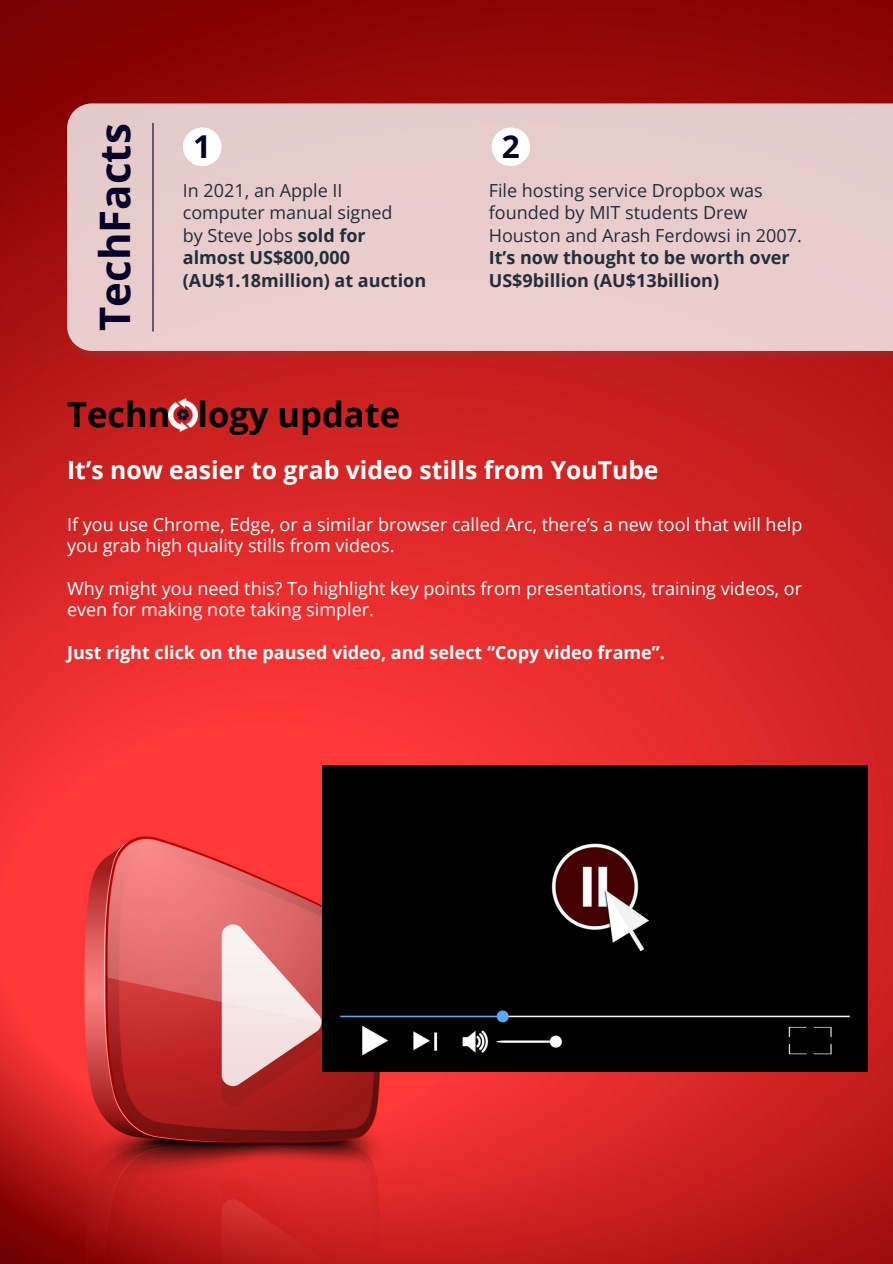
<style>
.page{position:relative;width:893px;height:1264px;background:#fff}
.page>*{position:absolute;margin:0;border:0;box-sizing:border-box;transform-origin:0 0}
.t1{font:700 42px "Open Sans";color:#080029}
.t2{font:700 34.5px "Open Sans";color:#000}
.t3{font:700 31.5px "Open Sans";color:#080029}
.t4{font:700 24.75px "Open Sans";color:#fff}
.t5{font:18px/21.3px "Open Sans";color:#fff}
.t6{font:700 18px/22.5px "Open Sans";color:#222e3c}
.t7{font:18px/22.5px "Open Sans";color:#222e3c}
.t8{font:700 18px "Open Sans";color:#fff}
.s1{font-weight:700}
.s2{font-weight:400}
</style>
<div class="page">
<img style="left:0;top:0;width:892px;height:1263px">
<svg style="left:67px;top:351px;width:825px;height:6px;background:#ad2425"></svg>
<div style="left:67px;top:103px;width:825px;height:248px;background:#e9cccc"></div>
<div style="left:491px;top:127px;width:39px;height:39px;background:#fff;border-radius:50%"></div>
<div style="left:183px;top:127px;width:38px;height:39px;background:#fff;border-radius:50%"></div>
<hr style="left:152px;top:123px;width:1px;height:208px;background:#080029">
<img style="left:169px;top:398px;width:28px;height:33px">
<div style="left:322px;top:765px;width:545px;height:306px;background:#000"></div>
<p class="t1" style="left:85px;top:331px;width:209px;rotate:-90deg">TechFacts</p>
<p class="t3" style="left:193px;top:124px;width:19px">1</p>
<p class="t3" style="left:502px;top:124px;width:19px">2</p>
<p class="t7" style="left:183px;top:178px;width:161px">In 2021, an Apple II</p>
<p class="t7" style="left:183px;top:201px;width:211px">computer manual signed</p>
<p class="t7" style="left:183px;top:223px;width:184px">by Steve Jobs <span class="s1">sold for</span></p>
<p class="t6" style="left:183px;top:246px;width:245px">almost US$800,000 (AU$1.18million) at auction</p>
<p class="t7" style="left:488px;top:178px;width:275px">File hosting service Dropbox was founded by MIT students Drew</p>
<p class="t6" style="left:488px;top:223px;width:314px"><span class="s2">Houston and Arash Ferdowsi in 2007.<br></span>It’s now thought to be worth over<br>US$9billion (AU$13billion)</p>
<p class="t2" style="left:67px;top:390px;width:334px">Techn logy update</p>
<p class="t4" style="left:67px;top:452px;width:593px">It’s now easier to grab video stills from YouTube</p>
<p class="t5" style="left:67px;top:513px;width:736px">If you use Chrome, Edge, or a similar browser called Arc, there’s a new tool that will help you grab high quality stills from videos.</p>
<p class="t5" style="left:67px;top:577px;width:736px">Why might you need this? To highlight key points from presentations, training videos, or even for making note taking simpler.</p>
<p class="t8" style="left:67px;top:640px;width:599px">Just right click on the paused video, and select “Copy video frame”.</p>
</div>
